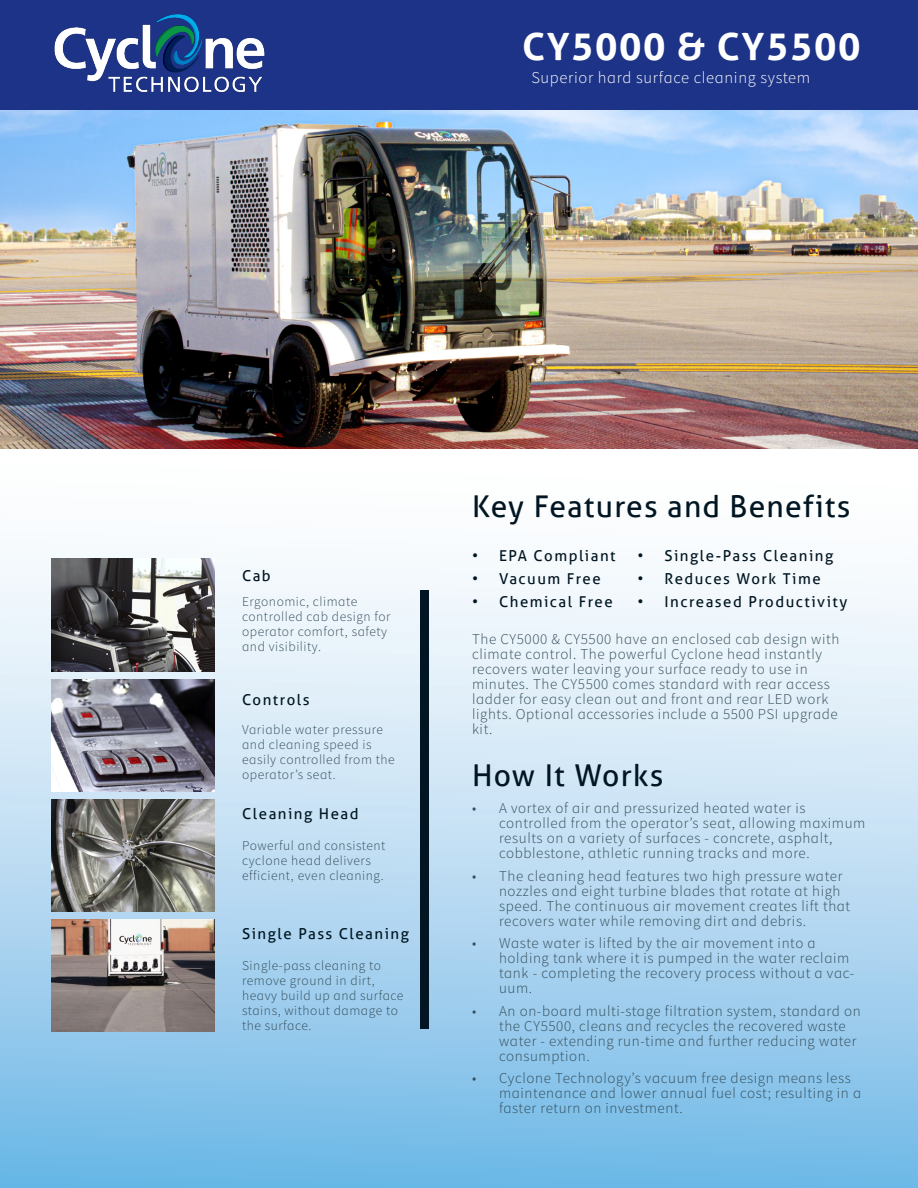
<style>
.page{position:relative;width:918px;height:1188px;background:#fff}
.page>*{position:absolute;margin:0;border:0;box-sizing:border-box;transform-origin:0 0}
.t1{font:700 37.5px "Aller";letter-spacing:.04em;color:#fff}
.t2{font:30px "Aller";letter-spacing:.04em;color:#011622}
.t3{font:300 16.5px "Source Sans Pro";letter-spacing:.04em;color:#fff}
.t4{font:300 15px/15px "Source Sans Pro";letter-spacing:.04em;color:#344d59}
.t5{font:15px "Aller";letter-spacing:.1em;color:#011622}
.t6{font:300 13.5px/15px "Source Sans Pro";letter-spacing:.04em;color:#344d59}
</style>
<div class="page">
<div style="left:0;top:443px;width:918px;height:745px;background:linear-gradient(to bottom,#fff,#76bae7)"></div>
<img style="left:51px;top:679px;width:163px;height:112px">
<img style="left:51px;top:559px;width:163px;height:112px">
<img style="left:51px;top:799px;width:163px;height:112px">
<div style="left:420px;top:590px;width:9px;height:438px;background:#011622"></div>
<img style="left:51px;top:919px;width:163px;height:112px">
<img style="left:0;top:109px;width:918px;height:339px">
<div style="left:0;top:0;width:918px;height:109px;background:#1c3387"></div>
<img style="left:54px;top:14px;width:211px;height:79px">
<p class="t1" style="left:522px;top:23px;width:340px">CY5000 &amp; CY5500</p>
<p class="t3" style="left:531px;top:68px;width:280px">Superior hard surface cleaning system</p>
<p class="t5" style="left:242px;top:566px;width:30px">Cab</p>
<p class="t6" style="left:242px;top:594px;width:117px">Ergonomic, climate</p>
<p class="t6" style="left:242px;top:609px;width:150px">controlled cab design for operator comfort, safety and visibility.</p>
<p class="t5" style="left:242px;top:691px;width:69px">Controls</p>
<p class="t6" style="left:242px;top:722px;width:154px">Variable water pressure and cleaning speed is easily controlled from the operator’s seat.</p>
<p class="t5" style="left:242px;top:805px;width:118px">Cleaning Head</p>
<p class="t6" style="left:242px;top:838px;width:145px">Powerful and consistent cyclone head delivers efficient, even cleaning.</p>
<p class="t5" style="left:242px;top:925px;width:168px">Single Pass Cleaning</p>
<p class="t6" style="left:242px;top:958px;width:163px">Single-pass cleaning to remove ground in dirt, heavy build up and surface stains, without damage to the surface.</p>
<p class="t2" style="left:472px;top:488px;width:380px">Key Features and Benefits</p>
<p class="t5" style="left:472px;top:547px;width:145px">• EPA Compliant</p>
<p class="t5" style="left:472px;top:570px;width:130px">• Vacuum Free</p>
<p class="t5" style="left:472px;top:593px;width:142px">• Chemical Free</p>
<p class="t5" style="left:638px;top:547px;width:197px">• Single-Pass Cleaning</p>
<p class="t5" style="left:638px;top:570px;width:185px">• Reduces Work Time</p>
<p class="t5" style="left:638px;top:593px;width:211px">• Increased Productivity</p>
<p class="t4" style="left:472px;top:631px;width:369px">The CY5000 &amp; CY5500 have an enclosed cab design with climate control. The powerful Cyclone head instantly recovers water leaving your surface ready to use in</p>
<p class="t4" style="left:472px;top:676px;width:367px">minutes. The CY5500 comes standard with rear access ladder for easy clean out and front and rear LED work lights. Optional accessories include a 5500 PSI upgrade kit.</p>
<p class="t2" style="left:472px;top:757px;width:193px">How It Works</p>
<p class="t4" style="left:499px;top:801px;width:368px;text-indent:-27px">• A vortex of air and pressurized heated water is controlled from the operator’s seat, allowing maximum results on a variety of surfaces - concrete, asphalt, cobblestone, athletic running tracks and more.</p>
<p class="t4" style="left:499px;top:868px;width:353px;text-indent:-27px">• The cleaning head features two high pressure water nozzles and eight turbine blades that rotate at high speed. The continuous air movement creates lift that recovers water while removing dirt and debris.</p>
<p class="t4" style="left:499px;top:936px;width:357px;text-indent:-27px">• Waste water is lifted by the air movement into a holding tank where it is pumped in the water reclaim tank - completing the recovery process without a vac&shy;uum.</p>
<p class="t4" style="left:499px;top:1003px;width:363px;text-indent:-27px">• An on-board multi-stage filtration system, standard on the CY5500, cleans and recycles the recovered waste water - extending run-time and further reducing water consumption.</p>
<p class="t4" style="left:499px;top:1071px;width:364px;text-indent:-27px">• Cyclone Technology’s vacuum free design means less maintenance and lower annual fuel cost; resulting in a faster return on investment.</p>
</div>
